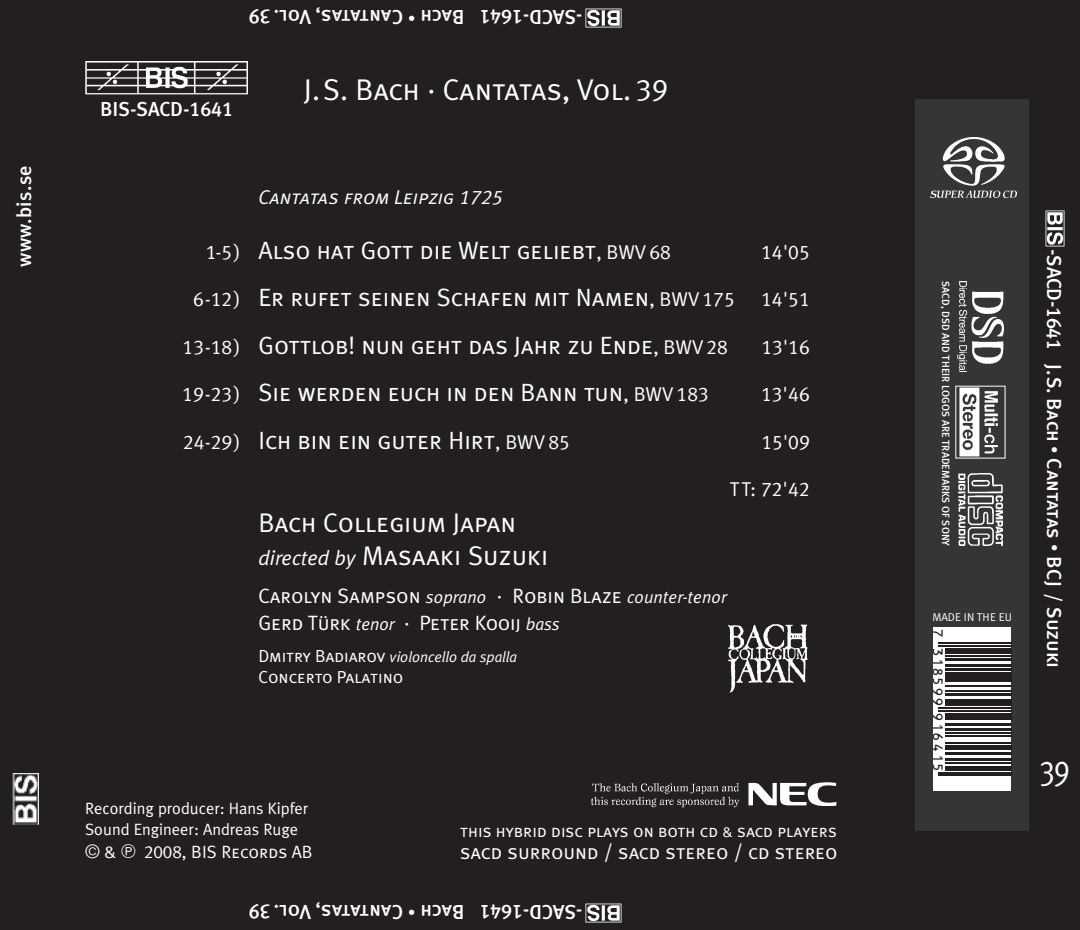
<style>
.page{position:relative;width:1080px;height:930px;background:#231f20}
.page>*{position:absolute;margin:0;border:0;box-sizing:border-box;transform-origin:0 0}
.t1{font:35px "Meta Plus Normal Caps";color:#fff;scale:.84 1}
.t2{font:30px "Meta Plus Normal Caps";color:#fff}
.t3{font:27px/32.5px "Meta Plus Normal Caps";color:#fff}
.t4{font:25px "Meta Plus Normal Caps";color:#fff}
.t5{font:20.75px/27px "Meta Plus Normal Caps";letter-spacing:-.01em;color:#fff}
.t6{font:20.5px "Meta Plus Normal Caps";color:#fff}
.t7{font:20.25px "Meta Plus Medium Caps";letter-spacing:-.01em;color:#fff}
.t8{font:500 20.25px "Meta Plus";letter-spacing:.02em;color:#fff}
.t9{font:20px "Meta Plus Normal Caps";color:#fff}
.t10{font:italic 20px "Meta Plus Normal Caps";letter-spacing:.01em;color:#fff}
.t11{font:17.75px "Meta Plus Normal Caps";color:#fff}
.t12{font:17.5px "Meta Plus Normal Caps";color:#fff}
.t13{font:16.5px/20.8px "Meta Plus Normal";color:#fff}
.t14{font:italic 15px "Meta Plus Normal";letter-spacing:-.01em;color:#fff}
.t15{font:500 15px "Meta Plus";color:#fff}
.t16{font:12.75px "Optical Beta";letter-spacing:.24em;color:#231f20}
.t17{font:11.25px "Meta Plus Normal";letter-spacing:.01em;color:#fff}
.t18{font:500 10.5px "Meta Plus";color:#fff}
.s1{font-size:20px}
.s2{font-family:"Meta Plus Normal";font-style:italic;font-size:20.75px}
.s3{font-family:"Meta Plus Normal";font-style:italic;font-size:17.5px}
.s4{font-family:"Meta Plus Normal Caps";font-style:normal;font-size:17.5px}
.s5{font-family:"Helvetica";font-weight:300;font-size:18.5px}
.s6{font-family:"Gramfont";font-weight:700;font-size:17.25px}
.s7{font-family:"Meta Plus Normal"}
.s8{font-size:15px}
.s9{font-family:"Meta Plus";font-weight:500;font-size:15px}
</style>
<div class="page">
<svg style="left:1043px;top:210px;width:23px;height:37px"></svg>
<img style="left:1045px;top:210px;width:19px;height:37px">
<div style="left:585px;top:6px;width:37px;height:24px;background:#231f20"></div>
<img style="left:585px;top:8px;width:37px;height:20px">
<svg style="left:585px;top:901px;width:37px;height:23px"></svg>
<img style="left:585px;top:903px;width:37px;height:19px">
<div style="left:915px;top:99px;width:114px;height:731px;background:#363536"></div>
<div style="left:933px;top:627px;width:78px;height:163px;background:#fff"></div>
<hr style="left:939px;top:643px;width:72px;height:1px;background:#231f20">
<hr style="left:939px;top:645px;width:72px;height:2px;background:#231f20">
<div style="left:946px;top:648px;width:65px;height:6px;background:#231f20"></div>
<hr style="left:946px;top:655px;width:65px;height:2px;background:#231f20">
<hr style="left:946px;top:658px;width:65px;height:3px;background:#231f20">
<hr style="left:946px;top:664px;width:65px;height:2px;background:#231f20">
<hr style="left:946px;top:668px;width:65px;height:3px;background:#231f20">
<hr style="left:946px;top:672px;width:65px;height:4px;background:#231f20">
<hr style="left:946px;top:678px;width:65px;height:4px;background:#231f20">
<hr style="left:946px;top:685px;width:65px;height:1px;background:#231f20">
<hr style="left:946px;top:690px;width:65px;height:2px;background:#231f20">
<hr style="left:946px;top:693px;width:65px;height:3px;background:#231f20">
<hr style="left:946px;top:699px;width:65px;height:1px;background:#231f20">
<hr style="left:946px;top:702px;width:65px;height:4px;background:#231f20">
<hr style="left:939px;top:707px;width:72px;height:2px;background:#231f20">
<hr style="left:939px;top:710px;width:72px;height:1px;background:#231f20">
<hr style="left:946px;top:713px;width:65px;height:4px;background:#231f20">
<hr style="left:946px;top:718px;width:65px;height:2px;background:#231f20">
<hr style="left:946px;top:723px;width:65px;height:2px;background:#231f20">
<hr style="left:946px;top:728px;width:65px;height:3px;background:#231f20">
<hr style="left:946px;top:732px;width:65px;height:2px;background:#231f20">
<hr style="left:946px;top:735px;width:65px;height:2px;background:#231f20">
<hr style="left:946px;top:742px;width:65px;height:2px;background:#231f20">
<hr style="left:946px;top:745px;width:65px;height:4px;background:#231f20">
<hr style="left:946px;top:752px;width:65px;height:3px;background:#231f20">
<hr style="left:946px;top:758px;width:65px;height:3px;background:#231f20">
<hr style="left:946px;top:762px;width:65px;height:1px;background:#231f20">
<hr style="left:946px;top:766px;width:65px;height:4px;background:#231f20">
<hr style="left:939px;top:772px;width:72px;height:1px;background:#231f20">
<hr style="left:939px;top:774px;width:72px;height:2px;background:#231f20">
<img style="left:85px;top:62px;width:163px;height:33px">
<img style="left:12px;top:773px;width:27px;height:52px">
<img style="left:588px;top:782px;width:248px;height:27px">
<img style="left:727px;top:623px;width:82px;height:71px">
<p class="t8" style="left:12px;top:267px;width:103px;rotate:-90deg">www.bis.se</p>
<p class="t7" style="left:403px;top:29px;width:156px;rotate:-180deg">oV, satatnaC 93. l</p>
<p class="t15" style="left:416px;top:27px;width:9px;rotate:-180deg">•</p>
<p class="t7" style="left:465px;top:29px;width:45px;rotate:-180deg">B hca</p>
<p class="t7" style="left:583px;top:29px;width:104px;rotate:-180deg">DCAS - 1461 -</p>
<p class="t7" style="left:100px;top:97px;width:135px">BIS-SACD-1641</p>
<p class="t2" style="left:304px;top:72px;width:366px">J.S. Bach · Cantatas, Vol. 39</p>
<p class="t10" style="left:258px;top:186px;width:246px">Cantatas from Leipzig 1725</p>
<p class="t4" style="left:206px;top:235px;width:467px"><span class="s1">1-5)</span> Also hat Gott die Welt geliebt<span class="s1">, BWV 68</span></p>
<p class="t9" style="left:761px;top:240px;width:50px">14'05</p>
<p class="t4" style="left:193px;top:283px;width:543px"><span class="s1">6-12)</span> Er rufet seinen Schafen mit Namen<span class="s1">, BWV 175</span></p>
<p class="t9" style="left:761px;top:288px;width:50px">14'51</p>
<p class="t4" style="left:183px;top:331px;width:547px"><span class="s1">13-18)</span> Gottlob! nun geht das Jahr zu Ende<span class="s1">, BWV 28</span></p>
<p class="t9" style="left:761px;top:335px;width:50px">13'16</p>
<p class="t4" style="left:182px;top:378px;width:528px"><span class="s1">19-23)</span> Sie werden euch in den Bann tun<span class="s1">, BWV 183</span></p>
<p class="t9" style="left:761px;top:383px;width:50px">13'46</p>
<p class="t4" style="left:183px;top:426px;width:388px"><span class="s1">24-29)</span> Ich bin ein guter Hirt<span class="s1">, BWV 85</span></p>
<p class="t9" style="left:761px;top:430px;width:50px">15'09</p>
<p class="t9" style="left:730px;top:478px;width:81px">TT: 72'42</p>
<p class="t3" style="left:258px;top:507px;width:292px">Bach Collegium Japan <span class="s2">directed by</span> Masaaki Suzuki</p>
<p class="t5" style="left:258px;top:582px;width:470px">Carolyn Sampson <span class="s3">soprano</span> · Robin Blaze <span class="s3">counter-tenor<br></span>Gerd Türk <span class="s3">tenor</span> · Peter Kooij <span class="s3">bass</span></p>
<p class="t14" style="left:258px;top:647px;width:260px"><span class="s4">Dmitry Badiarov</span> violoncello da spalla</p>
<p class="t12" style="left:258px;top:666px;width:147px">Concerto Palatino</p>
<p class="t13" style="left:85px;top:798px;width:225px">Recording producer: Hans Kipfer<br>Sound Engineer: Andreas Ruge</p>
<p class="t11" style="left:85px;top:842px;width:229px"><span class="s5">©</span> &amp; <span class="s6">9</span> 2008<span class="s7">,</span> BIS Records AB</p>
<p class="t12" style="left:460px;top:820px;width:378px">this hybrid disc plays on both cd <span class="s8">&amp;</span> sacd players</p>
<p class="t6" style="left:460px;top:839px;width:379px">sacd surround / sacd stereo / cd stereo</p>
<p class="t7" style="left:403px;top:924px;width:156px;rotate:-180deg">oV, satatnaC 93. l</p>
<p class="t15" style="left:416px;top:921px;width:9px;rotate:-180deg">•</p>
<p class="t7" style="left:465px;top:924px;width:45px;rotate:-180deg">B hca</p>
<p class="t7" style="left:583px;top:924px;width:104px;rotate:-180deg">DCAS - 1461 -</p>
<p class="t18" style="left:952px;top:281px;width:266px;rotate:90deg">SACD, DSD AND THEIR LOGOS ARE TRADEMARKS OF SONY</p>
<p class="t17" style="left:932px;top:610px;width:81px">MADE IN THE EU</p>
<p class="t16" style="left:945px;top:629px;width:143px;rotate:90deg">7 318599 916415</p>
<p class="t16" style="left:945px;top:744px;width:28px;rotate:90deg">8 1</p>
<p class="t7" style="left:1066px;top:249px;width:420px;rotate:90deg">-SACD-1641 J.S. Bach <span class="s9">•</span> Cantatas <span class="s9">•</span> BCJ / Suzuki</p>
<h1 class="t1" style="left:1040px;top:752px;width:37px">39</h1>
</div>
